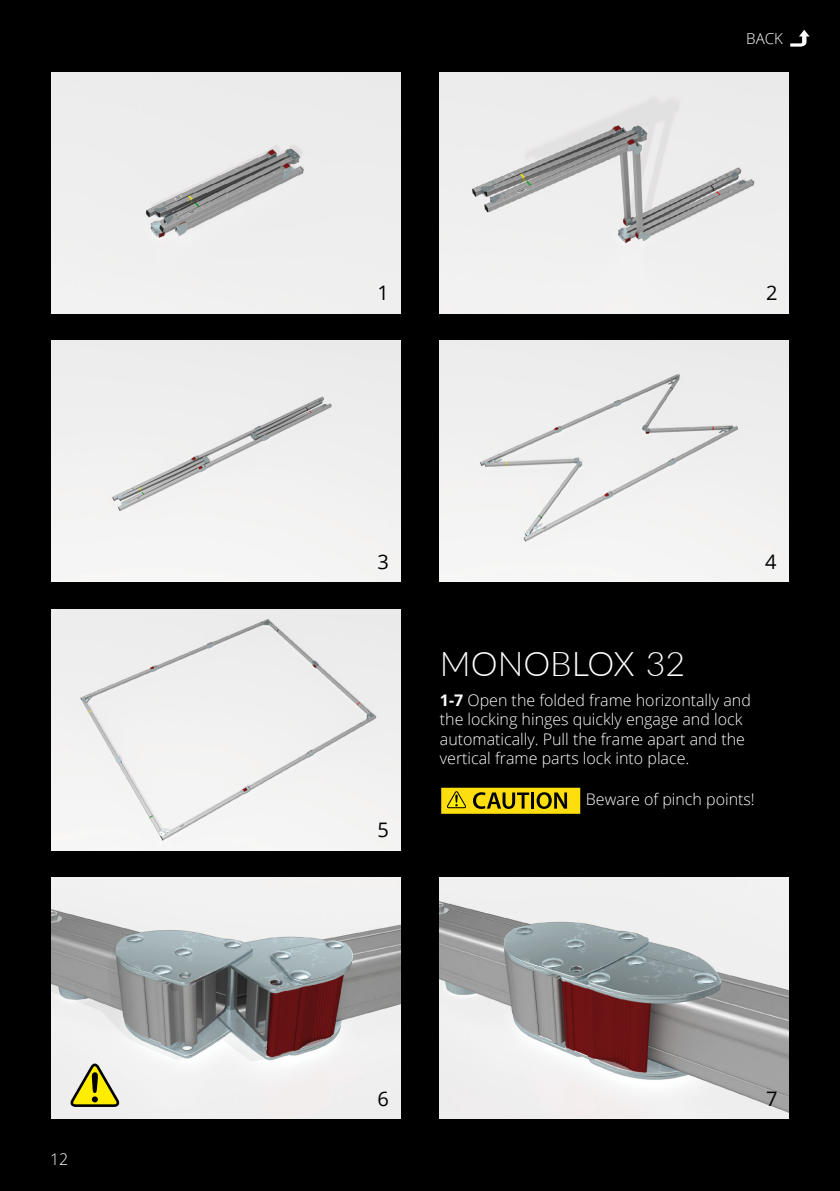
<style>
.page{position:relative;width:840px;height:1191px;background:#fff}
.page>*{position:absolute;margin:0;border:0;box-sizing:border-box;transform-origin:0 0}
.t1{font:300 34px "Lato";color:#fff}
.t2{font:20px "Open Sans";color:#000}
.t3{font:300 16px/19.2px "Open Sans";color:#fff}
.t4{font:300 15px "Open Sans";color:#fff}
.s1{font-weight:700}
</style>
<div class="page">
<div style="left:0;top:0;width:839px;height:1191px;background:#000"></div>
<img style="left:439px;top:72px;width:349px;height:241px">
<div style="left:439px;top:341px;width:348px;height:240px;background:#efefef"></div>
<img style="left:439px;top:878px;width:349px;height:241px">
<img style="left:51px;top:878px;width:349px;height:241px">
<img style="left:51px;top:72px;width:349px;height:241px">
<div style="left:51px;top:341px;width:349px;height:240px;background:#f0f0ef"></div>
<div style="left:51px;top:609px;width:349px;height:241px;background:#f0f0f0"></div>
<svg style="left:70px;top:1063px;width:49px;height:44px"></svg>
<img style="left:787px;top:28px;width:24px;height:20px">
<svg style="left:439px;top:786px;width:142px;height:29px;background:#b29c09"></svg>
<p class="t3" style="left:50px;top:1149px;width:20px">12</p>
<p class="t2" style="left:377px;top:279px;width:13px">1</p>
<p class="t4" style="left:745px;top:28px;width:38px">BACK</p>
<p class="t2" style="left:765px;top:279px;width:13px">2</p>
<p class="t2" style="left:377px;top:547px;width:13px">3</p>
<p class="t2" style="left:377px;top:816px;width:13px">5</p>
<p class="t2" style="left:764px;top:547px;width:13px">4</p>
<h1 class="t1" style="left:439px;top:640px;width:247px">MONOBLOX 32</h1>
<p class="t3" style="left:439px;top:690px;width:312px"><span class="s1">1-7</span> Open the folded frame horizontally and the locking hinges quickly engage and lock automatically. Pull the frame apart and the vertical frame parts lock into place.</p>
<p class="t3" style="left:585px;top:789px;width:170px">Beware of pinch points!</p>
<p class="t2" style="left:377px;top:1085px;width:13px">6</p>
<p class="t2" style="left:765px;top:1085px;width:13px">7</p>
</div>
